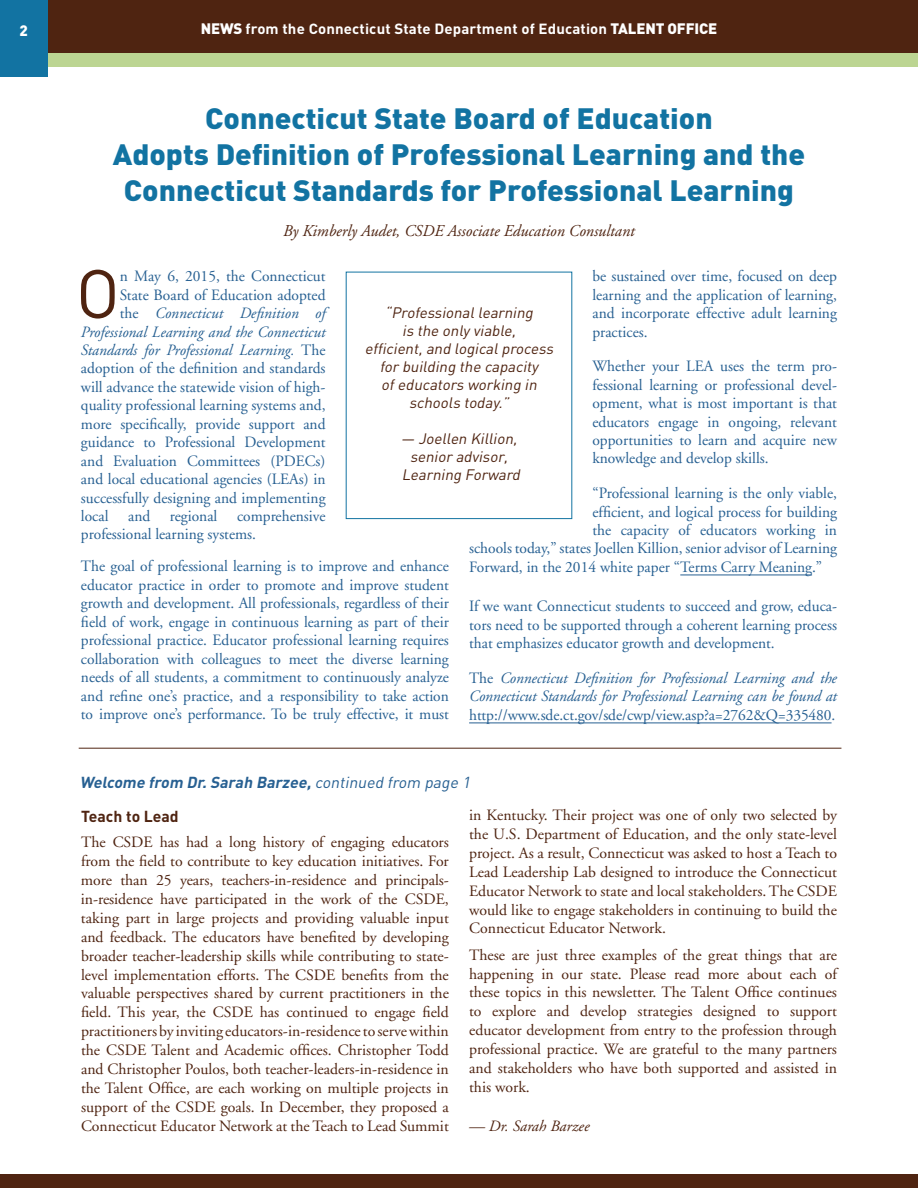
<style>
.page{position:relative;width:918px;height:1188px;background:#fff}
.page>*{position:absolute;margin:0;border:0;box-sizing:border-box;transform-origin:0 0}
.main_body_style{font:67.65px "DIN";color:#4f2411}
.t1{font:900 29.1px/36px "DIN";color:#1273a2;text-align:center}
.main_body_style-2{font:italic 16.5px "Adobe Garamond";color:#4f2411}
.main_body_style-3{font:15.75px/18.5px "Adobe Garamond";color:#276092;text-align:justify}
.main_body_style-4{font:15.75px/18.9px "Adobe Garamond";color:#4f2411;text-align:justify}
.main_body_style-5{font:italic 15.75px/18.5px "Adobe Garamond";color:#276092;text-align:justify}
.main_body_style-6{font:italic 700 15.75px "DIN";color:#276092}
.main_body_style-7{font:italic 15.75px "Adobe Garamond";color:#4f2411}
.t2{font:700 15.75px "DIN";color:#4f2411}
.t3{font:italic 15px/18px "DIN";color:#4f2411;text-align:center}
.t4{font:900 15px "DIN";color:#fff}
.t5{font:700 14.55px "DIN";letter-spacing:.01em;color:#fff}
.s1{font-weight:900;font-size:15px}
.s2{font-style:normal}
.s3{font-weight:400}
</style>
<div class="page">
<div style="left:0;top:1174px;width:918px;height:14px;background:#4f2411"></div>
<div style="left:48px;top:0;width:870px;height:54px;background:#4f2411"></div>
<div style="left:48px;top:54px;width:870px;height:13px;background:#bcd592"></div>
<div style="left:0;top:0;width:48px;height:77px;background:#1273a2"></div>
<hr style="left:79px;top:748px;width:762px;height:1px;background:#4f2411">
<hr style="left:680px;top:575px;width:132px;height:1px;background:#276092">
<hr style="left:469px;top:723px;width:363px;height:1px;background:#276092">
<p class="t4" style="left:20px;top:21px;width:10px">2</p>
<p class="t5" style="left:201px;top:19px;width:518px"><span class="s1">NEWS</span> from the Connecticut State Department of Education <span class="s1">TALENT OFFICE</span></p>
<h1 class="t1" style="left:113px;top:99px;width:694px">Connecticut State Board of Education<br>Adopts Definition of Professional Learning and the<br>Connecticut Standards for Professional Learning</h1>
<p class="main_body_style-2" style="left:283px;top:222px;width:353px">By Kimberly Audet, CSDE Associate Education Consultant</p>
<p class="main_body_style" style="left:76px;top:252px;width:45px">O</p>
<p class="main_body_style-3" style="left:120px;top:267px;width:207px">n May 6, 2015, the Connecticut</p>
<p class="main_body_style-3" style="left:592px;top:267px;width:246px">be sustained over time, focused on deep learning and the application of learning, and incorporate effective adult learning practices.</p>
<p class="main_body_style-3" style="left:592px;top:357px;width:246px">Whether your LEA uses the term pro&shy;fessional learning or professional devel&shy;opment, what is most important is that educators engage in ongoing, relevant opportunities to learn and acquire new knowledge and develop skills.</p>
<p class="main_body_style-3" style="left:592px;top:484px;width:246px">“Professional learning is the only viable,</p>
<p class="main_body_style-3" style="left:592px;top:503px;width:246px">efficient, and logical process for building</p>
<p class="main_body_style-3" style="left:592px;top:521px;width:246px">the capacity of educators working in</p>
<p class="main_body_style-3" style="left:469px;top:540px;width:369px">schools today,” states Joellen Killion, senior advisor of Learning</p>
<p class="main_body_style-3" style="left:469px;top:558px;width:355px">Forward, in the 2014 white paper “Terms Carry Meaning.”</p>
<p class="main_body_style-3" style="left:469px;top:598px;width:369px">If we want Connecticut students to succeed and grow, educa&shy;tors need to be supported through a coherent learning process that emphasizes educator growth and development.</p>
<p class="main_body_style-5" style="left:469px;top:669px;width:369px"><span class="s2">The</span> Connecticut Definition for Professional Learning and the Connecticut Standards for Professional Learning can be found at <span class="s2">http://www.sde.ct.gov/sde/cwp/view.asp?a=2762&amp;Q=335480.</span></p>
<p class="main_body_style-3" style="left:120px;top:286px;width:207px">State Board of Education adopted</p>
<p class="main_body_style-5" style="left:120px;top:304px;width:207px"><span class="s2">the</span> Connecticut Definition of</p>
<p class="main_body_style-5" style="left:81px;top:323px;width:246px">Professional Learning and the Connecticut</p>
<p class="main_body_style-5" style="left:81px;top:341px;width:246px">Standards for Professional Learning. <span class="s2">The</span></p>
<p class="main_body_style-3" style="left:81px;top:360px;width:246px">adoption of the definition and standards</p>
<p class="main_body_style-3" style="left:81px;top:378px;width:246px">will advance the statewide vision of high-</p>
<p class="main_body_style-3" style="left:81px;top:397px;width:246px">quality professional learning systems and,</p>
<p class="main_body_style-3" style="left:81px;top:415px;width:246px">more specifically, provide support and</p>
<p class="main_body_style-3" style="left:81px;top:433px;width:246px">guidance to Professional Development</p>
<p class="main_body_style-3" style="left:81px;top:452px;width:246px">and Evaluation Committees (PDECs)</p>
<p class="main_body_style-3" style="left:81px;top:470px;width:246px">and local educational agencies (LEAs) in</p>
<p class="main_body_style-3" style="left:81px;top:489px;width:246px">successfully designing and implementing</p>
<p class="main_body_style-3" style="left:81px;top:507px;width:246px">local and regional comprehensive</p>
<p class="main_body_style-3" style="left:81px;top:526px;width:177px">professional learning systems.</p>
<p class="main_body_style-3" style="left:81px;top:558px;width:369px">The goal of professional learning is to improve and enhance educator practice in order to promote and improve student growth and development. All professionals, regardless of their field of work, engage in continuous learning as part of their professional practice. Educator professional learning requires collaboration with colleagues to meet the diverse learning needs of all students, a commitment to continuously analyze and refine one’s practice, and a responsibility to take action to improve one’s performance. To be truly effective, it must</p>
<p class="t3" style="left:365px;top:303px;width:193px">“Professionallearning<br>is the only viable, efficient,and logicalprocess for building the capacity ofeducators working in schools today.”</p>
<p class="t3" style="left:401px;top:429px;width:124px">— Joellen Killion, senior advisor,<br>Learning Forward</p>
<p class="main_body_style-6" style="left:80px;top:772px;width:395px">Welcome from Dr.Sarah Barzee,<span class="s3">continued from page 1</span></p>
<p class="t2" style="left:81px;top:806px;width:99px">Teach to Lead</p>
<p class="main_body_style-4" style="left:81px;top:833px;width:369px">The CSDE has had a long history of engaging educators from the field to contribute to key education initiatives. For more than 25 years, teachers-in-residence and principals&shy;in-residence have participated in the work of the CSDE, taking part in large projects and providing valuable input and feedback. The educators have benefited by developing broader teacher-leadership skills while contributing to state&shy;level implementation efforts. The CSDE benefits from the valuable perspectives shared by current practitioners in the field. This year, the CSDE has continued to engage field practitioners by inviting educators-in-residence to serve within the CSDE Talent and Academic offices. Christopher Todd and Christopher Poulos, both teacher-leaders-in-residence in the Talent Office, are each working on multiple projects in support of the CSDE goals. In December, they proposed a Connecticut Educator Network at the Teach to Lead Summit</p>
<p class="main_body_style-4" style="left:469px;top:806px;width:369px">in Kentucky. Their project was one of only two selected by the U.S. Department of Education, and the only state-level project. As a result, Connecticut was asked to host a Teach to Lead Leadership Lab designed to introduce the Connecticut Educator Network to state and local stakeholders. The CSDE would like to engage stakeholders in continuing to build the Connecticut Educator Network.</p>
<p class="main_body_style-4" style="left:469px;top:946px;width:369px">These are just three examples of the great things that are happening in our state. Please read more about each of these topics in this newsletter. The Talent Office continues to explore and develop strategies designed to support educator development from entry to the profession through professional practice. We are grateful to the many partners and stakeholders who have both supported and assisted in this work.</p>
<p class="main_body_style-7" style="left:469px;top:1118px;width:122px">— Dr. Sarah Barzee</p>
</div>
